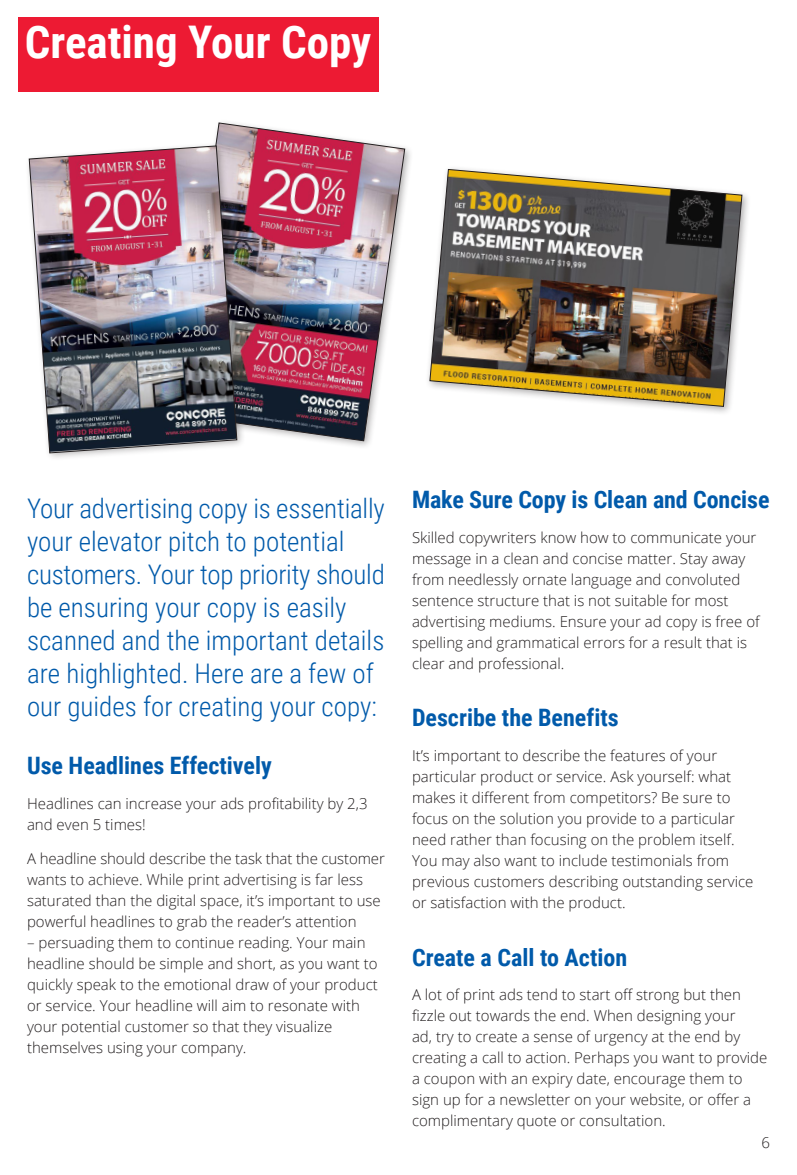
<style>
.page{position:relative;width:797px;height:1175px;background:#fff}
.page>*{position:absolute;margin:0;border:0;box-sizing:border-box;transform-origin:0 0}
.t1{font:700 45px "Roboto Condensed";color:#fff}
.t2{font:300 27px/33px "Roboto Condensed";color:#015aaa}
.t3{font:700 24px "Roboto Condensed";color:#015aaa}
.t4{font:300 15px/21px "Open Sans";color:#231f20}
</style>
<div class="page">
<div style="left:18px;top:17px;width:360px;height:74px;background:#ed1a33"></div>
<div style="left:425px;top:165px;width:326px;height:250px;background:#231f20;opacity:.36"></div>
<img style="left:429px;top:169px;width:313px;height:238px">
<img style="left:215px;top:123px;width:190px;height:318px">
<div style="left:25px;top:141px;width:221px;height:321px;background:#231f20;opacity:.36"></div>
<img style="left:29px;top:146px;width:208px;height:307px">
<p class="t1" style="left:25px;top:10px;width:348px">Creating Your Copy</p>
<p class="t2" style="left:27px;top:491px;width:359px">Your advertising copy is essentially your elevator pitch to potential customers. Your top priority should be ensuring your copy is easily scanned and the important details are highlighted. Here are a few of our guides for creating your copy:</p>
<p class="t3" style="left:27px;top:748px;width:246px">Use Headlines Effectively</p>
<p class="t4" style="left:27px;top:792px;width:342px">Headlines can increase your ads profitability by 2,3 and even 5 times!</p>
<p class="t4" style="left:27px;top:847px;width:359px">A headline should describe the task that the customer wants to achieve. While print advertising is far less saturated than the digital space, it’s important to use powerful headlines to grab the reader’s attention</p>
<p class="t4" style="left:27px;top:931px;width:352px">– persuading them to continue reading. Your main headline should be simple and short, as you want to quickly speak to the emotional draw of your product or service. Your headline will aim to resonate with your potential customer so that they visualize themselves using your company.</p>
<p class="t3" style="left:412px;top:482px;width:359px">Make Sure Copy is Clean and Concise</p>
<p class="t4" style="left:412px;top:526px;width:349px">Skilled copywriters know how to communicate your message in a clean and concise matter. Stay away from needlessly ornate language and convoluted sentence structure that is not suitable for most advertising mediums. Ensure your ad copy is free of spelling and grammatical errors for a result that is clear and professional.</p>
<p class="t3" style="left:412px;top:701px;width:208px">Describe the Benefits</p>
<p class="t4" style="left:412px;top:744px;width:343px">It’s important to describe the features of your particular product or service. Ask yourself: what makes it different from competitors? Be sure to focus on the solution you provide to a particular need rather than focusing on the problem itself.<br>You may also want to include testimonials from previous customers describing outstanding service or satisfaction with the product.</p>
<p class="t3" style="left:412px;top:940px;width:217px">Create a Call to Action</p>
<p class="t4" style="left:412px;top:983px;width:357px">A lot of print ads tend to start off strong but then fizzle out towards the end. When designing your<br>ad, try to create a sense of urgency at the end by creating a call to action. Perhaps you want to provide a coupon with an expiry date, encourage them to sign up for a newsletter on your website, or offer a complimentary quote or consultation.</p>
<p class="t4" style="left:761px;top:1131px;width:10px">6</p>
</div>
